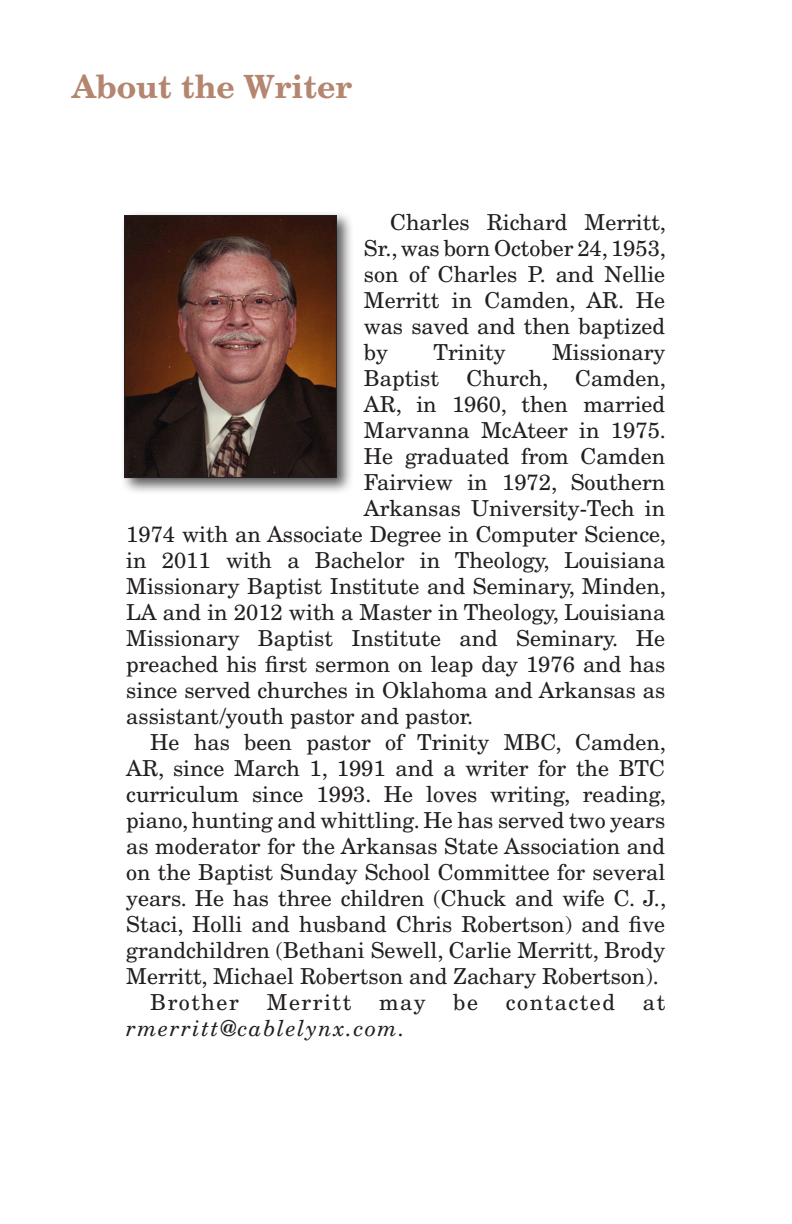
<style>
.page{position:relative;width:792px;height:1224px;background:#fff}
.page>*{position:absolute;margin:0;border:0;box-sizing:border-box;transform-origin:0 0}
.t1{font:700 32px "New Century Schlbk";color:#b48670}
.t2{font:22px/26px "New Century Schlbk";color:#231f20;text-align:justify}
.t3{font:22px "New Century Schlbk";letter-spacing:.07em;color:#231f20}
.t4{font:italic 22px "New Century Schlbk";letter-spacing:.07em;color:#231f20}
</style>
<div class="page">
<div style="left:120px;top:211px;width:234px;height:285px;background:#231f20;opacity:.75"></div>
<img style="left:126px;top:217px;width:209px;height:259px">
<div style="left:124px;top:215px;width:213px;height:263px;border:1px solid #231f20"></div>
<h1 class="t1" style="left:72px;top:66px;width:282px">About the Writer</h1>
<p class="t2" style="left:364px;top:209px;width:304px;text-indent:26px">Charles Richard Merritt, Sr., was born October 24, 1953, son of Charles P. and Nellie Merritt in Camden, AR. He was saved and then baptized by</p>
<p class="t2" style="left:434px;top:339px;width:74px">Trinity</p>
<p class="t2" style="left:552px;top:339px;width:115px">Missionary</p>
<p class="t2" style="left:364px;top:365px;width:76px">Baptist</p>
<p class="t2" style="left:467px;top:365px;width:201px">Church, Camden,</p>
<p class="t2" style="left:364px;top:391px;width:303px">AR, in 1960, then married</p>
<p class="t2" style="left:364px;top:417px;width:304px">Marvanna McAteer in 1975.</p>
<p class="t2" style="left:364px;top:443px;width:303px">He graduated from Camden</p>
<p class="t2" style="left:364px;top:469px;width:303px">Fairview in 1972, Southern</p>
<p class="t2" style="left:364px;top:495px;width:303px">Arkansas University-Tech in</p>
<p class="t2" style="left:126px;top:521px;width:541px">1974 with an Associate Degree in Computer Science,</p>
<p class="t2" style="left:126px;top:547px;width:541px">in 2011 with a Bachelor in Theology, Louisiana</p>
<p class="t2" style="left:126px;top:573px;width:541px">Missionary Baptist Institute and Seminary, Minden,</p>
<p class="t2" style="left:126px;top:599px;width:541px">LA and in 2012 with a Master in Theology, Louisiana</p>
<p class="t2" style="left:126px;top:625px;width:541px">Missionary Baptist Institute and Seminary. He</p>
<p class="t2" style="left:126px;top:651px;width:541px">preached his first sermon on leap day 1976 and has</p>
<p class="t2" style="left:126px;top:677px;width:540px">since served churches in Oklahoma and Arkansas as</p>
<p class="t2" style="left:126px;top:703px;width:349px">assistant/youth pastor and pastor.</p>
<p class="t2" style="left:150px;top:729px;width:517px">He has been pastor of Trinity MBC, Camden,</p>
<p class="t2" style="left:126px;top:755px;width:540px">AR, since March 1, 1991 and a writer for the BTC</p>
<p class="t2" style="left:126px;top:781px;width:541px">curriculum since 1993. He loves writing, reading,</p>
<p class="t2" style="left:126px;top:807px;width:541px">piano, hunting and whittling. He has served two years</p>
<p class="t2" style="left:126px;top:833px;width:541px">as moderator for the Arkansas State Association and</p>
<p class="t2" style="left:126px;top:859px;width:541px">on the Baptist Sunday School Committee for several</p>
<p class="t2" style="left:126px;top:885px;width:541px">years. He has three children (Chuck and wife C. J.,</p>
<p class="t2" style="left:126px;top:911px;width:540px">Staci, Holli and husband Chris Robertson) and five</p>
<p class="t2" style="left:126px;top:937px;width:541px">grandchildren (Bethani Sewell, Carlie Merritt, Brody</p>
<p class="t2" style="left:126px;top:963px;width:534px">Merritt, Michael Robertson and Zachary Robertson).</p>
<p class="t3" style="left:150px;top:989px;width:90px">Brother</p>
<p class="t3" style="left:267px;top:989px;width:86px">Merritt</p>
<p class="t2" style="left:379px;top:989px;width:48px">may</p>
<p class="t2" style="left:453px;top:989px;width:26px">be</p>
<p class="t3" style="left:506px;top:989px;width:111px">contacted</p>
<p class="t2" style="left:643px;top:989px;width:24px">at</p>
<p class="t4" style="left:126px;top:1015px;width:280px">rmerritt@cablelynx.com.</p>
</div>
